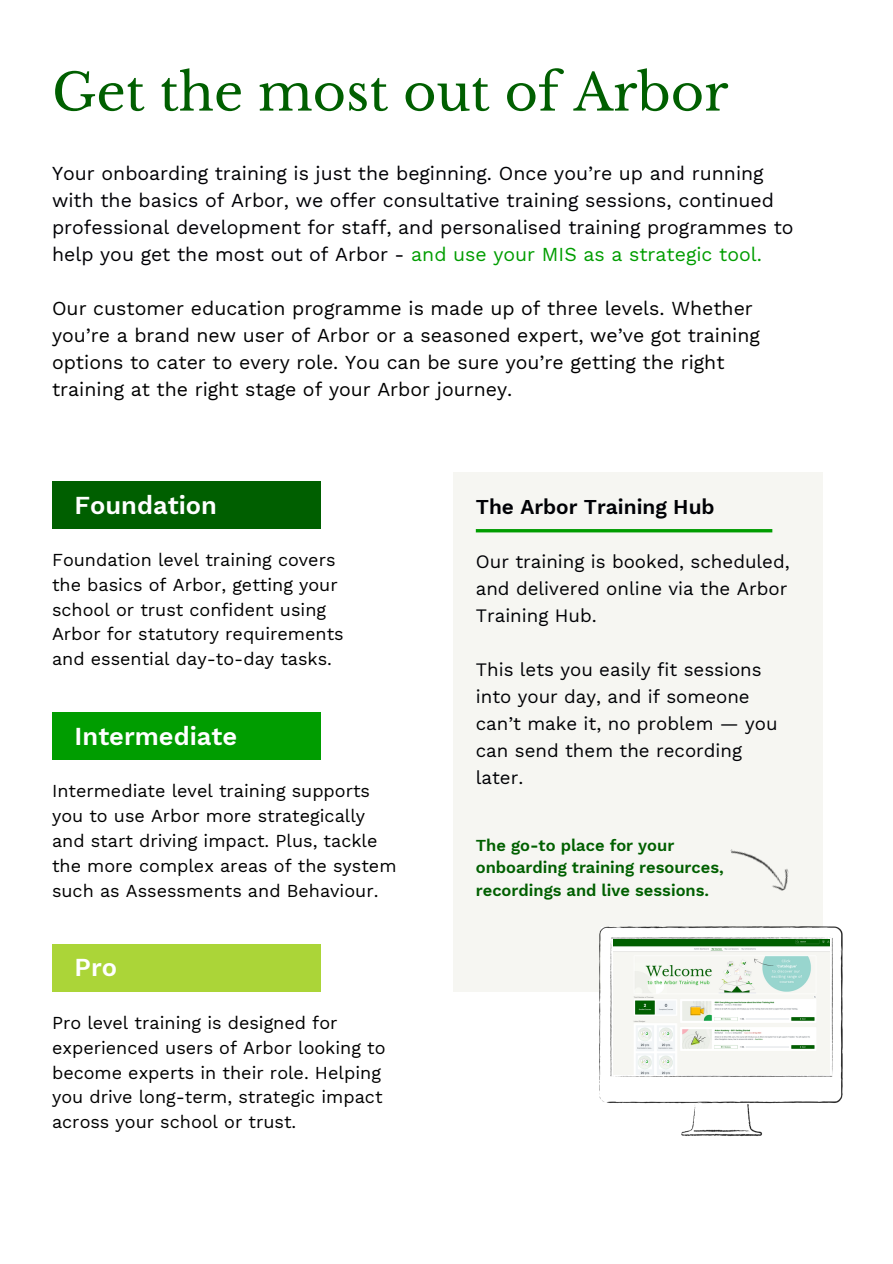
<style>
.page{position:relative;width:893px;height:1264px;background:#fff}
.page>*{position:absolute;margin:0;border:0;box-sizing:border-box;transform-origin:0 0}
.t1{font:51px "Libre Baskerville";color:#005f00}
.t2{font:600 25.5px "Work Sans";color:#fff}
.t3{font:600 20.85px "Work Sans";color:#000105}
.t4{font:19.5px/27px "Work Sans";color:#000105}
.t5{font:19.5px/27px "Work Sans";color:#000}
.t6{font:18.75px/27px "Work Sans";color:#000105}
.t7{font:18px/24.8px "Work Sans";color:#000}
.t8{font:600 16.5px/22.5px "Work Sans";color:#005f00}
.s1{color:#009d00}
</style>
<div class="page">
<div style="left:453px;top:472px;width:369px;height:519px;background:#f6f6f2"></div>
<hr style="left:476px;top:529px;width:296px;height:3px;background:#009d00">
<div style="left:52px;top:481px;width:268px;height:48px;background:#005f00"></div>
<div style="left:52px;top:712px;width:268px;height:48px;background:#009d00"></div>
<div style="left:52px;top:944px;width:268px;height:47px;background:#abd538"></div>
<img style="left:591px;top:899px;width:252px;height:238px">
<img style="left:613px;top:939px;width:216px;height:135px">
<img style="left:729px;top:849px;width:65px;height:54px">
<h5 class="t1" style="left:52px;top:61px;width:677px">Get the most out of Arbor</h5>
<h2 class="t4" style="left:52px;top:159px;width:743px">Your onboarding training is just the beginning. Once you’re up and running with the basics of Arbor, we offer consultative training sessions, continued professional development for staff, and personalised training programmes to help you get the most out of Arbor - <span class="s1">and use your MIS as a strategic tool.</span></h2>
<h5 class="t5" style="left:52px;top:294px;width:709px">Our customer education programme is made up of three levels. Whether you’re a brand new user of Arbor or a seasoned expert, we’ve got training options to cater to every role. You can be sure you’re getting the right training at the right stage of your Arbor journey.</h5>
<h3 class="t2" style="left:75px;top:490px;width:144px">Foundation</h3>
<p class="t7" style="left:52px;top:547px;width:293px">Foundation level training covers the basics of Arbor, getting your school or trust confident using Arbor for statutory requirements and essential day-to-day tasks.</p>
<h5 class="t2" style="left:75px;top:721px;width:164px">Intermediate</h5>
<p class="t7" style="left:52px;top:779px;width:346px">Intermediate level training supports you to use Arbor more strategically and start driving impact. Plus, tackle the more complex areas of the system such as Assessments and Behaviour.</p>
<h5 class="t2" style="left:75px;top:952px;width:44px">Pro</h5>
<p class="t7" style="left:52px;top:1010px;width:335px">Pro level training is designed for experienced users of Arbor looking to become experts in their role. Helping you drive long-term, strategic impact across your school or trust.</p>
<h1 class="t3" style="left:476px;top:494px;width:240px">The Arbor Training Hub</h1>
<h4 class="t6" style="left:476px;top:548px;width:315px">Our training is booked, scheduled, and delivered online via the Arbor<br>Training Hub.</h4>
<h4 class="t6" style="left:476px;top:656px;width:303px">This lets you easily fit sessions into your day, and if someone can’t make it, no problem — you can send them the recording later.</h4>
<p class="t8" style="left:476px;top:833px;width:249px">The go-to place for your onboarding training resources, recordings and live sessions.</p>
</div>
